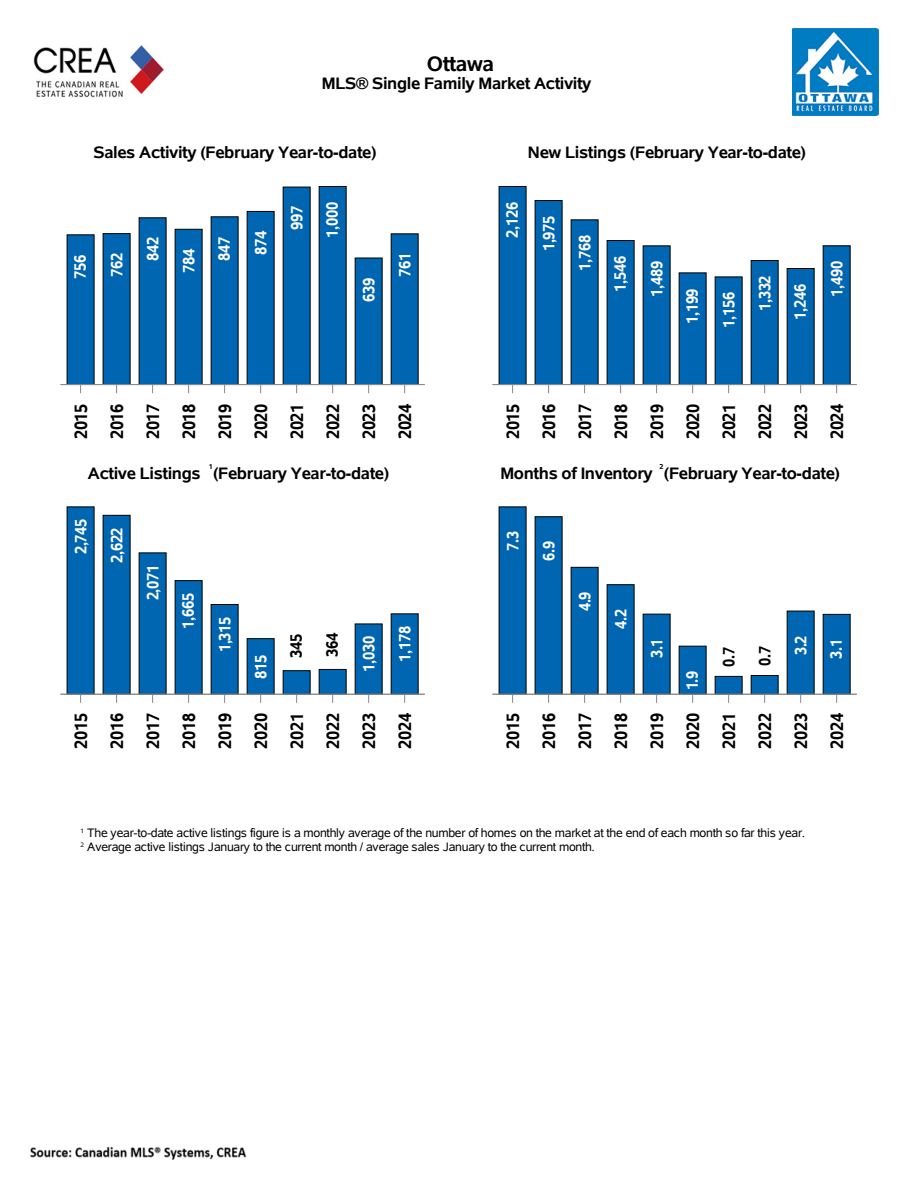
<style>
.page{position:relative;width:918px;height:1188px;background:#fff}
.page>*{position:absolute;margin:0;border:0;box-sizing:border-box;transform-origin:0 0}
.t1{font:700 21px "Albany AMT";color:#000}
.t2{font:700 18px/36px "Albany AMT";color:#000;text-align:justify;scale:.92 1}
.t3{font:700 16.65px "Albany AMT";color:#000}
.t4{font:700 16.5px/35.2px "Albany AMT";color:#fff;scale:.91 1}
.t5{font:700 16.5px/35.2px "Albany AMT";color:#fff;text-align:center;scale:.92 1}
.t6{font:700 16.5px/36px "Albany AMT";color:#fff;scale:.9 1}
.t7{font:700 16.5px/36px "Albany AMT";color:#000;scale:.92 1}
.t8{font:700 16.5px/36px "Albany AMT";color:#000;scale:.9 1}
.t9{font:12.3px/13.6px "Albany AMT";color:#000}
.t10{font:700 7.2px "Albany AMT";color:#000}
</style>
<div class="page">
<img style="left:27px;top:1146px;width:221px;height:15px">
<img style="left:33px;top:45px;width:131px;height:53px">
<img style="left:792px;top:29px;width:86px;height:86px">
<hr style="left:60px;top:384px;width:365px;height:1px;background:#86898b">
<svg style="left:66px;top:234px;width:29px;height:159px;background:#156bab"></svg>
<svg style="left:102px;top:233px;width:29px;height:160px;background:#156bab"></svg>
<svg style="left:138px;top:217px;width:29px;height:176px;background:#146aaa"></svg>
<svg style="left:174px;top:229px;width:29px;height:164px;background:#156bab"></svg>
<svg style="left:210px;top:216px;width:29px;height:177px;background:#146aaa"></svg>
<svg style="left:246px;top:211px;width:29px;height:182px;background:#136aaa"></svg>
<svg style="left:282px;top:186px;width:29px;height:207px;background:#1369aa"></svg>
<svg style="left:318px;top:186px;width:29px;height:207px;background:#1269aa"></svg>
<svg style="left:354px;top:257px;width:29px;height:136px;background:#186cab"></svg>
<svg style="left:390px;top:233px;width:29px;height:160px;background:#156bab"></svg>
<hr style="left:492px;top:384px;width:365px;height:1px;background:#86898b">
<svg style="left:498px;top:186px;width:29px;height:207px;background:#1269aa"></svg>
<svg style="left:534px;top:200px;width:29px;height:193px;background:#1369aa"></svg>
<svg style="left:570px;top:219px;width:29px;height:174px;background:#146aab"></svg>
<svg style="left:606px;top:240px;width:29px;height:153px;background:#156bab"></svg>
<svg style="left:642px;top:245px;width:29px;height:148px;background:#176cab"></svg>
<svg style="left:678px;top:272px;width:29px;height:121px;background:#1a6dac"></svg>
<svg style="left:714px;top:276px;width:29px;height:117px;background:#1a6eac"></svg>
<svg style="left:750px;top:260px;width:29px;height:133px;background:#186cab"></svg>
<svg style="left:786px;top:268px;width:29px;height:125px;background:#186dab"></svg>
<svg style="left:822px;top:245px;width:29px;height:148px;background:#166bab"></svg>
<hr style="left:60px;top:694px;width:365px;height:1px;background:#86898b">
<svg style="left:66px;top:506px;width:29px;height:197px;background:#136aaa"></svg>
<svg style="left:102px;top:515px;width:29px;height:188px;background:#136aaa"></svg>
<svg style="left:138px;top:552px;width:29px;height:151px;background:#176cab"></svg>
<svg style="left:174px;top:580px;width:29px;height:123px;background:#196dab"></svg>
<svg style="left:210px;top:604px;width:29px;height:99px;background:#1e6fac"></svg>
<svg style="left:246px;top:638px;width:29px;height:65px;background:#2975ae"></svg>
<svg style="left:282px;top:670px;width:29px;height:33px"></svg>
<svg style="left:318px;top:669px;width:29px;height:34px"></svg>
<svg style="left:354px;top:623px;width:29px;height:80px;background:#2473ad"></svg>
<svg style="left:390px;top:613px;width:29px;height:90px;background:#2071ad"></svg>
<hr style="left:492px;top:694px;width:365px;height:1px;background:#86898b">
<svg style="left:498px;top:506px;width:29px;height:197px;background:#136aaa"></svg>
<svg style="left:534px;top:516px;width:29px;height:187px;background:#146aaa"></svg>
<svg style="left:570px;top:567px;width:29px;height:136px;background:#186cab"></svg>
<svg style="left:606px;top:584px;width:29px;height:119px;background:#1a6dab"></svg>
<svg style="left:642px;top:613px;width:29px;height:90px;background:#2271ad"></svg>
<svg style="left:678px;top:645px;width:29px;height:58px;background:#3079b0"></svg>
<svg style="left:714px;top:676px;width:29px;height:27px"></svg>
<svg style="left:750px;top:675px;width:29px;height:28px"></svg>
<svg style="left:786px;top:610px;width:29px;height:93px;background:#2071ad"></svg>
<svg style="left:822px;top:614px;width:29px;height:89px;background:#2071ad"></svg>
<h1 class="t1" style="left:427px;top:52px;width:68px">Ottawa</h1>
<h3 class="t3" style="left:322px;top:74px;width:271px">MLS® Single Family Market Activity</h3>
<h3 class="t3" style="left:94px;top:143px;width:284px">Sales Activity (February Year-to-date)</h3>
<h3 class="t3" style="left:528px;top:143px;width:280px">New Listings (February Year-to-date)</h3>
<h3 class="t5" style="left:62px;top:279px;width:28px;rotate:-90deg">756</h3>
<h3 class="t5" style="left:99px;top:277px;width:28px;rotate:-90deg">762</h3>
<h3 class="t5" style="left:135px;top:261px;width:28px;rotate:-90deg">842</h3>
<h3 class="t5" style="left:171px;top:273px;width:28px;rotate:-90deg">784</h3>
<h3 class="t5" style="left:206px;top:261px;width:28px;rotate:-90deg">847</h3>
<h3 class="t5" style="left:243px;top:255px;width:28px;rotate:-90deg">874</h3>
<h3 class="t5" style="left:279px;top:238px;width:40px;rotate:-90deg">997<br>1,000</h3>
<h3 class="t5" style="left:351px;top:302px;width:28px;rotate:-90deg">639</h3>
<h3 class="t5" style="left:387px;top:277px;width:28px;rotate:-90deg">761</h3>
<h3 class="t4" style="left:494px;top:238px;width:40px;rotate:-90deg">2,126</h3>
<h3 class="t4" style="left:531px;top:251px;width:40px;rotate:-90deg">1,975</h3>
<h3 class="t4" style="left:567px;top:271px;width:40px;rotate:-90deg">1,768</h3>
<h3 class="t4" style="left:602px;top:292px;width:40px;rotate:-90deg">1,546</h3>
<h3 class="t4" style="left:639px;top:324px;width:70px;text-indent:27px;rotate:-90deg">1,489<br>1,199</h3>
<h3 class="t4" style="left:711px;top:328px;width:40px;rotate:-90deg">1,156</h3>
<h3 class="t4" style="left:747px;top:311px;width:40px;rotate:-90deg">1,332</h3>
<h3 class="t4" style="left:782px;top:320px;width:40px;rotate:-90deg">1,246</h3>
<h3 class="t4" style="left:819px;top:297px;width:40px;rotate:-90deg">1,490</h3>
<h2 class="t2" style="left:63px;top:439px;width:40px;rotate:-90deg">2015<br>2016<br>2017<br>2018<br>2019<br>2020<br>2021<br>2022<br>2023<br>2024</h2>
<h2 class="t2" style="left:495px;top:439px;width:40px;rotate:-90deg">2015<br>2016<br>2017<br>2018<br>2019<br>2020<br>2021<br>2022<br>2023<br>2024</h2>
<h3 class="t3" style="left:88px;top:464px;width:114px">Active Listings</h3>
<p class="t10" style="left:209px;top:462px;width:5px">1</p>
<h3 class="t3" style="left:213px;top:464px;width:177px">(February Year-to-date)</h3>
<p class="t10" style="left:660px;top:462px;width:5px">2</p>
<h3 class="t3" style="left:500px;top:464px;width:154px">Months of Inventory</h3>
<h3 class="t3" style="left:664px;top:464px;width:177px">(February Year-to-date)</h3>
<h3 class="t4" style="left:63px;top:563px;width:50px;line-height:36px;text-align:center;rotate:-90deg">2,745<br>2,622</h3>
<h3 class="t6" style="left:495px;top:561px;width:34px;text-indent:10px;rotate:-90deg">7.3<br>6.9</h3>
<h3 class="t4" style="left:135px;top:629px;width:71px;text-indent:28px;rotate:-90deg">2,071<br>1,665</h3>
<h3 class="t4" style="left:207px;top:652px;width:40px;rotate:-90deg">1,315</h3>
<h3 class="t5" style="left:243px;top:679px;width:28px;rotate:-90deg">815</h3>
<h3 class="t7" style="left:278px;top:658px;width:29px;rotate:-90deg">345<br>364</h3>
<h3 class="t4" style="left:351px;top:662px;width:40px;line-height:36px;text-indent:-10px;rotate:-90deg">1,030<br>1,178</h3>
<h3 class="t6" style="left:567px;top:629px;width:42px;text-indent:17px;rotate:-90deg">4.9<br>4.2</h3>
<h3 class="t6" style="left:639px;top:658px;width:23px;rotate:-90deg">3.1</h3>
<h3 class="t6" style="left:674px;top:690px;width:23px;rotate:-90deg">1.9</h3>
<h3 class="t8" style="left:711px;top:667px;width:24px;rotate:-90deg">0.7<br>0.7</h3>
<h3 class="t6" style="left:783px;top:659px;width:27px;line-height:35.2px;rotate:-90deg">3.2<br>3.1</h3>
<h2 class="t2" style="left:63px;top:749px;width:40px;rotate:-90deg">2015<br>2016<br>2017<br>2018<br>2019<br>2020<br>2021<br>2022<br>2023<br>2024</h2>
<h2 class="t2" style="left:495px;top:749px;width:40px;rotate:-90deg">2015<br>2016<br>2017<br>2018<br>2019<br>2020<br>2021<br>2022<br>2023<br>2024</h2>
<p class="t9" style="left:81px;top:826px;width:726px"><sup>1</sup> The year-to-date active listings figure is a monthly average of the number of homes on the market at the end of each month so far this year.<br><sup>2</sup> Average active listings January to the current month / average sales January to the current month.</p>
</div>
